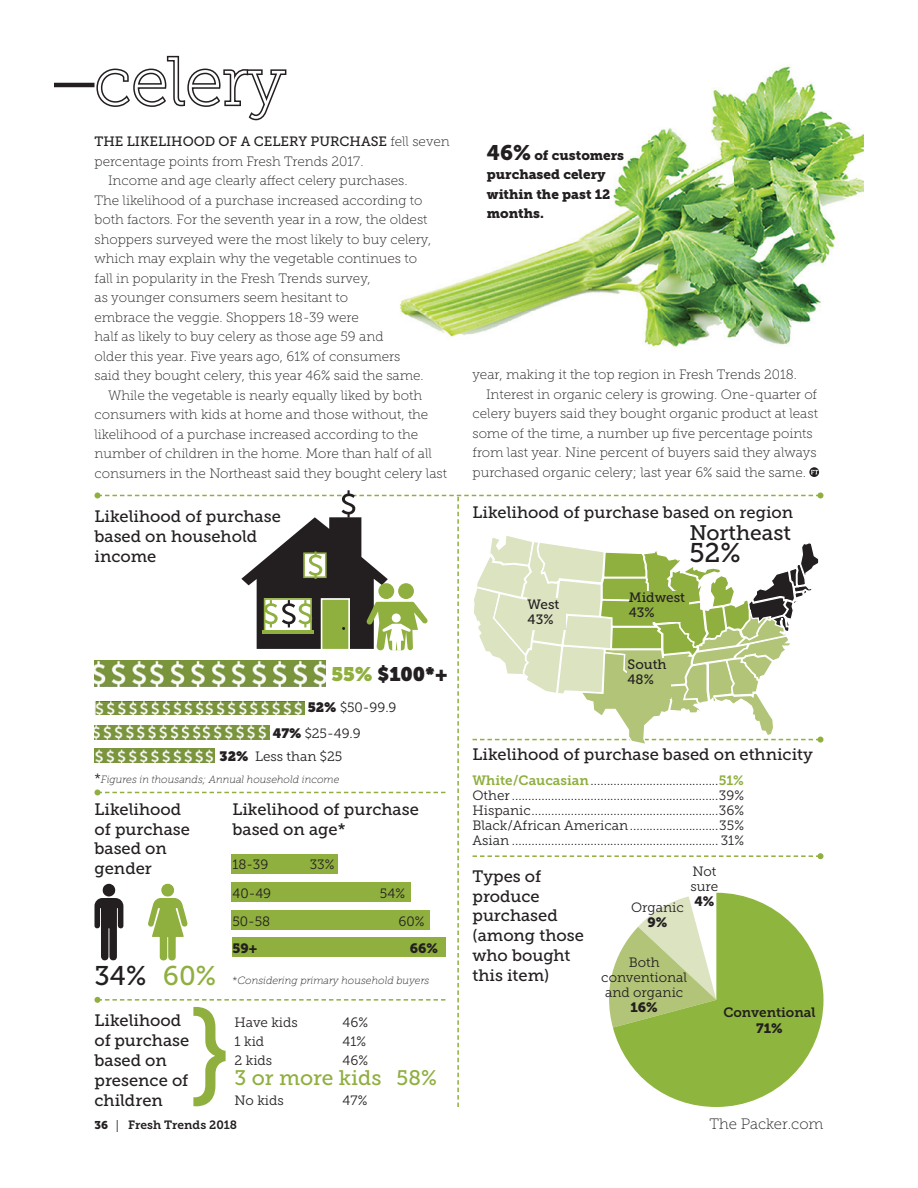
<style>
.page{position:relative;width:918px;height:1188px;background:#fff}
.page>*{position:absolute;margin:0;border:0;box-sizing:border-box;transform-origin:0 0}
.t1{font:67.5px "Museo Slab 100";color:#fff}
.t2{font:27px "Museo Slab 500";color:#231f20}
.t3{font:21px "Museo Slab 500";color:#8faf3e}
.t4{font:21px "Museo Slab 500";color:#231f20}
.t5{font:19.5px "Museo Slab";color:#231f20}
.t6{font:16.5px/19.8px "Museo Slab 500";color:#231f20}
.t7{font:15px "Museo Slab 100";color:#231f20}
.t8{font:13.5px "Museo Slab 100";color:#231f20}
.t9{font:13.5px/15px "Museo Slab 300";color:#231f20;text-align:justify}
.t10{font:13.5px/19.5px "Museo Slab 900";color:#231f20}
.t11{font:13.5px/15px "Museo Slab 500";color:#231f20}
.t12{font:13.5px "Museo Slab 700";color:#231f20}
.t13{font:12px "Museo Slab 700";color:#231f20}
.t14{font:italic 10.5px "Museo Slab 100";color:#231f20}
.s1{font-family:"Museo Slab 100"}
.s2{color:#8faf3e}
.s3{font-family:"Museo Slab"}
.s4{font-family:"Museo Slab 300";font-style:normal;font-size:13.5px}
.s5{font-style:normal}
.s6{font-size:21px}
.s7{font-family:"Museo Slab 700";color:#8faf3e}
.s8{font-family:"Museo Slab 900";font-size:11.25px}
.s9{font-family:"Minion Pro"}
</style>
<div class="page">
<img style="left:400px;top:66px;width:464px;height:281px">
<svg style="left:96px;top:55px;width:191px;height:66px"></svg>
<hr style="left:54px;top:83px;width:40px;height:4px;background:#231f20">
<svg style="left:809px;top:467px;width:10px;height:10px"></svg>
<svg style="left:811px;top:470px;width:7px;height:4px"></svg>
<svg style="left:94px;top:490px;width:730px;height:617px"></svg>
<h1 class="t1" style="left:94px;top:45px;width:192px">celery</h1>
<p class="t11" style="left:94px;top:134px;width:357px">THE LIKELIHOOD OF A CELERY PURCHASE <span class="s1">fell seven</span></p>
<p class="t8" style="left:94px;top:154px;width:271px">percentage points from Fresh Trends 2017.</p>
<p class="t8" style="left:108px;top:173px;width:301px">Income and age clearly a-ect celery purchases.</p>
<p class="t8" style="left:94px;top:193px;width:330px">The likelihood of a purchase increased according to</p>
<p class="t8" style="left:94px;top:212px;width:334px">both factors. For the seventh year in a row, the oldest</p>
<p class="t8" style="left:94px;top:232px;width:338px">shoppers surveyed were the most likely to buy celery,</p>
<p class="t8" style="left:94px;top:251px;width:324px">which may explain why the vegetable continues to</p>
<p class="t8" style="left:94px;top:271px;width:278px">fall in popularity in the Fresh Trends survey,</p>
<p class="t8" style="left:94px;top:290px;width:255px">as younger consumers seem hesitant to</p>
<p class="t8" style="left:94px;top:310px;width:266px">embrace the veggie. Shoppers 18-39 were</p>
<p class="t8" style="left:94px;top:329px;width:291px">half as likely to buy celery as those age 59 and</p>
<p class="t8" style="left:94px;top:349px;width:307px">older this year. Five years ago, 61% of consumers</p>
<p class="t8" style="left:94px;top:368px;width:331px">said they bought celery, this year 46% said the same.</p>
<p class="t8" style="left:108px;top:388px;width:316px">While the vegetable is nearly equally liked by both</p>
<p class="t8" style="left:94px;top:407px;width:335px">consumers with kids at home and those without, the</p>
<p class="t8" style="left:94px;top:427px;width:325px">likelihood of a purchase increased according to the</p>
<p class="t8" style="left:94px;top:446px;width:339px">number of children in the home. More than half of all</p>
<p class="t8" style="left:94px;top:466px;width:354px">consumers in the Northeast said they bought celery last</p>
<p class="t6" style="left:94px;top:507px;width:188px">Likelihood of purchase based on household income</p>
<h3 class="t5" style="left:331px;top:662px;width:118px"><span class="s2">55%</span> $100*+</h3>
<p class="t9" style="left:308px;top:700px;width:90px"><span class="s3">52%</span> $50-99.9</p>
<p class="t9" style="left:273px;top:726px;width:90px"><span class="s3">47%</span> $25-49.9</p>
<p class="t9" style="left:220px;top:748px;width:124px"><span class="s3">32%</span> Less than $25</p>
<p class="t14" style="left:94px;top:774px;width:247px"><span class="s4">*</span>Figures in thousands; Annual household income</p>
<p class="t6" style="left:94px;top:799px;width:97px">Likelihood of purchase based on gender</p>
<p class="t6" style="left:232px;top:799px;width:188px">Likelihood of purchase based on age*</p>
<p class="t9" style="left:232px;top:857px;width:37px">18-39</p>
<p class="t9" style="left:310px;top:857px;width:26px">33%</p>
<p class="t9" style="left:232px;top:886px;width:40px">40-49</p>
<p class="t9" style="left:380px;top:886px;width:27px">54%</p>
<p class="t9" style="left:232px;top:914px;width:39px">50-58</p>
<p class="t9" style="left:399px;top:914px;width:27px">60%</p>
<p class="t10" style="left:232px;top:939px;width:26px">59+</p>
<p class="t10" style="left:410px;top:939px;width:30px">66%</p>
<p class="t14" style="left:232px;top:974px;width:198px"><span class="s5">*</span>Considering primary household buyers</p>
<h2 class="t2" style="left:94px;top:960px;width:123px">34% <span class="s2">60%</span></h2>
<p class="t6" style="left:94px;top:1011px;width:96px">Likelihood of purchase based on presence of children</p>
<p class="t9" style="left:235px;top:1015px;width:65px">Have kids</p>
<p class="t9" style="left:343px;top:1015px;width:27px">46%</p>
<p class="t9" style="left:235px;top:1034px;width:31px">1 kid</p>
<p class="t9" style="left:343px;top:1034px;width:25px">41%</p>
<p class="t9" style="left:235px;top:1053px;width:39px">2 kids</p>
<p class="t9" style="left:343px;top:1053px;width:27px">46%</p>
<h3 class="t3" style="left:235px;top:1066px;width:204px">3 or more kids 58%</h3>
<p class="t9" style="left:235px;top:1093px;width:51px">No kids</p>
<p class="t9" style="left:343px;top:1093px;width:26px">47%</p>
<p class="t10" style="left:487px;top:145px;width:139px"><span class="s6">46%</span> of customers purchased celery within the past 12 months.</p>
<p class="t8" style="left:472px;top:368px;width:326px">year, making it the top region in Fresh Trends 2018.</p>
<p class="t8" style="left:486px;top:387px;width:333px">Interest in organic celery is growing. One-quarter of</p>
<p class="t8" style="left:472px;top:407px;width:347px">celery buyers said they bought organic product at least</p>
<p class="t8" style="left:472px;top:426px;width:342px">some of the time, a number up five percentage points</p>
<p class="t8" style="left:472px;top:446px;width:346px">from last year. Nine percent of buyers said they always</p>
<p class="t8" style="left:472px;top:465px;width:335px">purchased organic celery; last year 6% said the same.</p>
<p class="t6" style="left:472px;top:502px;width:322px">Likelihood of purchase based on region</p>
<h3 class="t4" style="left:689px;top:521px;width:103px">Northeast</h3>
<h2 class="t2" style="left:689px;top:538px;width:53px">52%</h2>
<p class="t11" style="left:528px;top:597px;width:33px">West<br>43%</p>
<p class="t11" style="left:629px;top:590px;width:58px">Midwest<br>43%</p>
<p class="t11" style="left:628px;top:657px;width:41px">South<br>48%</p>
<p class="t6" style="left:472px;top:744px;width:342px">Likelihood of purchase based on ethnicity</p>
<p class="t9" style="left:472px;top:773px;width:273px"><span class="s7">White/Caucasian</span> .......................................<span class="s7">51% </span>Other ...............................................................39% Hispanic .........................................................36% Black/African American ...........................35% Asian ............................................................... 31%</p>
<p class="t6" style="left:472px;top:866px;width:113px">Types of produce purchased (among those who bought this item)</p>
<p class="t9" style="left:690px;top:864px;width:29px">Not sure</p>
<p class="t10" style="left:694px;top:892px;width:22px">4%</p>
<p class="t9" style="left:631px;top:900px;width:54px">Organic</p>
<p class="t10" style="left:648px;top:913px;width:21px">9%</p>
<p class="t9" style="left:601px;top:955px;width:87px;text-align:center">Both conventional and organic</p>
<p class="t10" style="left:631px;top:998px;width:29px">16%</p>
<p class="t12" style="left:723px;top:1004px;width:94px">Conventional</p>
<p class="t10" style="left:756px;top:1019px;width:28px">71%</p>
<p class="t13" style="left:94px;top:1118px;width:144px"><span class="s8">36</span> <span class="s9">|</span> Fresh Trends 2018</p>
<p class="t7" style="left:709px;top:1116px;width:116px">The Packer.com</p>
</div>
